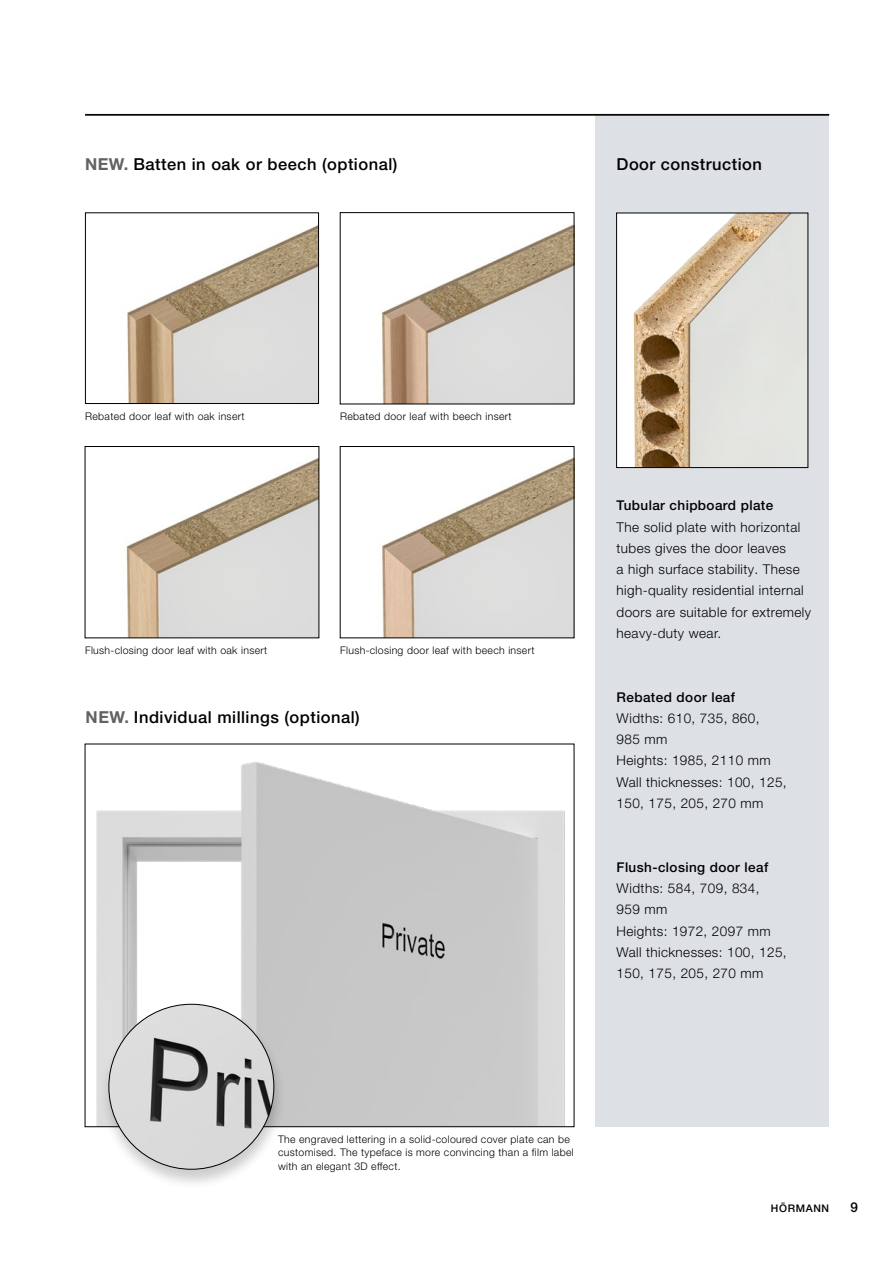
<style>
.page{position:relative;width:893px;height:1263px;background:#fff}
.page>*{position:absolute;margin:0;border:0;box-sizing:border-box;transform-origin:0 0}
.t1{font:500 16.5px "Hoermann Helvetica Neue";letter-spacing:.03em;color:#000}
.t2{font:300 13.5px/21.3px "Hoermann Helvetica Neue";letter-spacing:.03em;color:#000}
.t3{font:500 13.5px "Hoermann Helvetica Neue";letter-spacing:.03em;color:#000}
.t4{font:300 10.5px/13.5px "Hoermann Helvetica Neue";letter-spacing:.03em;color:#000}
.t5{font:500 10.5px "Hoermann Helvetica Neue";letter-spacing:.06em;color:#000}
.s1{font-weight:700;color:#626261}
</style>
<div class="page">
<div style="left:595px;top:115px;width:234px;height:1012px;background:#dde1e5"></div>
<hr style="left:85px;top:114px;width:744px;height:1px;background:#000">
<img style="left:127px;top:225px;width:190px;height:177px">
<div style="left:85px;top:213px;width:234px;height:191px;border:1px solid #000"></div>
<img style="left:96px;top:761px;width:469px;height:364px">
<img style="left:381px;top:225px;width:191px;height:177px">
<div style="left:617px;top:213px;width:191px;height:255px;background:#fff"></div>
<img style="left:634px;top:215px;width:172px;height:251px">
<div style="left:616px;top:213px;width:192px;height:255px;border:1px solid #000"></div>
<img style="left:126px;top:458px;width:191px;height:178px">
<img style="left:381px;top:458px;width:191px;height:178px">
<div style="left:100px;top:1003px;width:186px;height:186px;background:#000;opacity:.2"></div>
<img style="left:109px;top:1004px;width:165px;height:165px;border-radius:82px">
<hr style="left:85px;top:115px;width:744px;height:1px;background:#000">
<p class="t1" style="left:85px;top:153px;width:314px"><span class="s1">NEW.</span> Batten in oak or beech (optional)</p>
<p class="t1" style="left:617px;top:153px;width:147px">Door construction</p>
<p class="t4" style="left:85px;top:409px;width:161px">Rebated door leaf with oak insert</p>
<p class="t4" style="left:340px;top:409px;width:173px">Rebated door leaf with beech insert</p>
<p class="t4" style="left:85px;top:643px;width:184px">Flush-closing door leaf with oak insert</p>
<p class="t4" style="left:340px;top:643px;width:196px">Flush-closing door leaf with beech insert</p>
<p class="t1" style="left:86px;top:705px;width:276px"><span class="s1">NEW.</span> Individual millings (optional)</p>
<p class="t3" style="left:617px;top:496px;width:158px">Tubular chipboard plate</p>
<p class="t2" style="left:617px;top:515px;width:196px">The solid plate with horizontal tubes gives the door leaves<br>a high surface stability. These high-quality residential internal doors are suitable for extremely heavy-duty wear.</p>
<p class="t3" style="left:617px;top:687px;width:120px">Rebated door leaf</p>
<p class="t2" style="left:617px;top:706px;width:172px">Widths: 610, 735, 860,<br>985 mm<br>Heights: 1985, 2110 mm<br>Wall thicknesses: 100, 125,<br>150, 175, 205, 270 mm</p>
<p class="t3" style="left:617px;top:857px;width:153px">Flush-closing door leaf</p>
<p class="t2" style="left:617px;top:877px;width:172px">Widths: 584, 709, 834,<br>959 mm<br>Heights: 1972, 2097 mm<br>Wall thicknesses: 100, 125,<br>150, 175, 205, 270 mm</p>
<p class="t4" style="left:278px;top:1132px;width:297px">The engraved lettering in a solid-coloured cover plate can be customised. The typeface is more convincing than a film label with an elegant 3D effect.</p>
<p class="t5" style="left:771px;top:1201px;width:60px">HÖRMANN</p>
<p class="t3" style="left:850px;top:1198px;width:9px">9</p>
</div>
